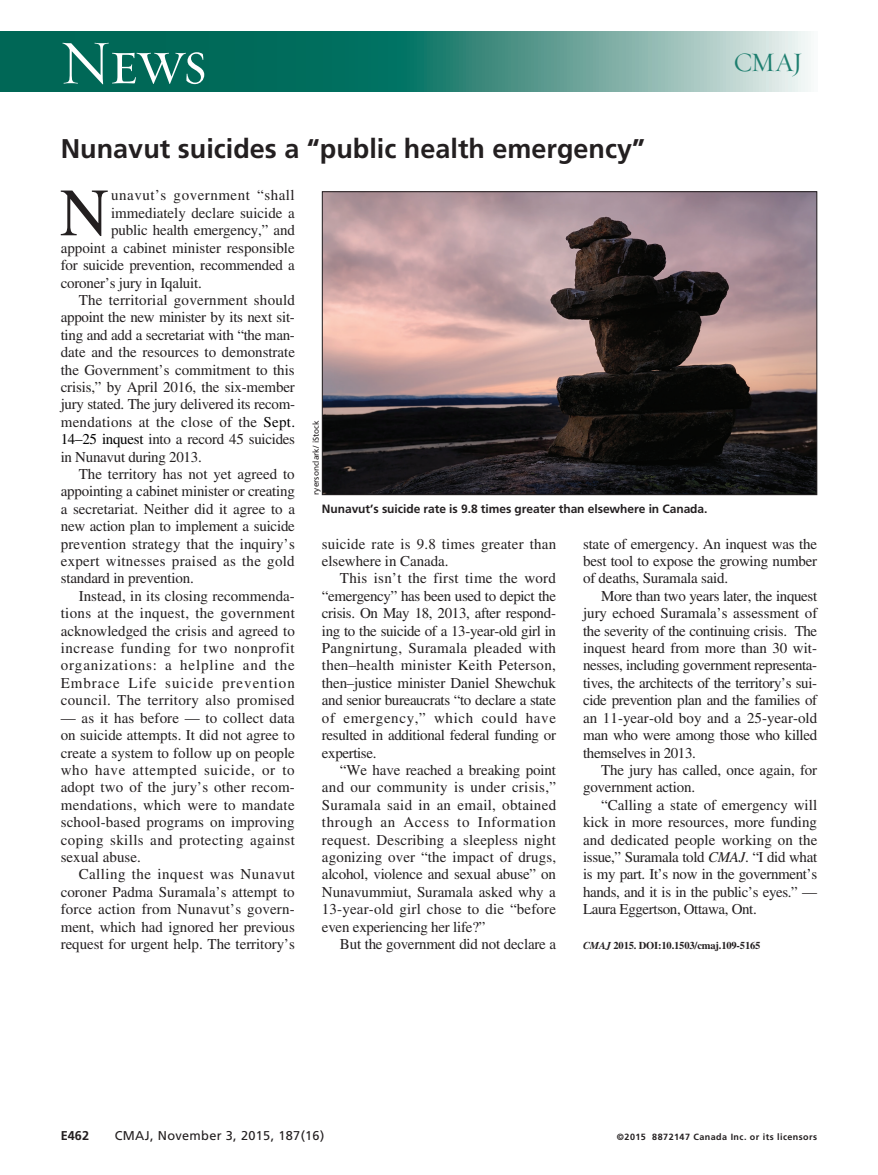
<style>
.page{position:relative;width:878px;height:1175px;background:#fff}
.page>*{position:absolute;margin:0;border:0;box-sizing:border-box;transform-origin:0 0}
.DC{font:67.5px "Times LT Std";color:#231f20}
.t1{font:63px "Requiem Display HTF Small Caps";color:#fff}
.Article_title{font:700 27px "Frutiger LT Std";color:#231f20}
.t2{font:27px "Requiem Display HTF Roman";color:#1d7e6f}
.DC-2{font:15px/17.4px "Times LT Std";color:#231f20;text-align:justify}
.DC-3{font:15px "Times LT Std";letter-spacing:-.02em;color:#231f20}
.DC-4{font:15px "Times LT Std";letter-spacing:.02em;color:#231f20}
.DC-5{font:15px "Times LT Std";letter-spacing:.025em;color:#231f20}
.DC-6{font:15px "Times LT Std";letter-spacing:.04em;color:#231f20}
.DC-7{font:15px "Times LT Std";letter-spacing:.055em;color:#231f20}
.DC-8{font:15px "Times LT Std";letter-spacing:.065em;color:#231f20}
.DC-9{font:15px "Times LT Std";letter-spacing:.045em;color:#231f20}
.DC-10{font:15px "Times LT Std";letter-spacing:.03em;color:#231f20}
.t3{font:12.75px "Frutiger LT Std";letter-spacing:.025em;color:#231f20}
.t4{font:700 12.75px "Frutiger LT Std";color:#231f20}
.Fig_caption{font:700 12px "Frutiger LT Std";letter-spacing:-.005em;color:#231f20}
.Article_id{font:700 10.5px "Times LT Std";letter-spacing:-.015em;color:#231f20}
.t5{font:700 9px "Frutiger LT Std";letter-spacing:.05em;color:#231f20}
.PC{font:8.25px "Frutiger LT Std";color:#231f20}
.s1{color:#000}
.s2{font-style:italic}
</style>
<div class="page">
<svg style="left:0;top:32px;width:811px;height:60px;background:#3e8d80"></svg>
<img style="left:324px;top:193px;width:491px;height:300px">
<div style="left:322px;top:191px;width:495px;height:304px;border:1px solid #231f20"></div>
<h2 class="t1" style="left:59px;top:26px;width:150px">News</h2>
<h3 class="t2" style="left:733px;top:46px;width:71px">CMAJ</h3>
<p class="Article_title" style="left:61px;top:133px;width:586px">Nunavut suicides a “public health emergency”</p>
<p class="DC" style="left:60px;top:175px;width:50px">N</p>
<p class="DC-2" style="left:111px;top:187px;width:185px">unavut’s government “shall immediately declare suicide a public health emergency,” and</p>
<p class="DC-2" style="left:61px;top:239px;width:235px">appoint a cabinet minister responsible</p>
<p class="DC-2" style="left:61px;top:256px;width:235px">for suicide prevention, recommended a</p>
<p class="DC-2" style="left:61px;top:274px;width:143px">coroner’s jury in Iqaluit.</p>
<p class="DC-2" style="left:79px;top:291px;width:218px">The territorial government should</p>
<p class="DC-3" style="left:61px;top:309px;width:236px">appoint the new minister by its next sit-</p>
<p class="DC-3" style="left:61px;top:326px;width:235px">ting and add a secretariat with “the man-</p>
<p class="DC-2" style="left:61px;top:343px;width:236px">date and the resources to demonstrate</p>
<p class="DC-2" style="left:61px;top:361px;width:235px">the Government’s commitment to this</p>
<p class="DC-2" style="left:61px;top:378px;width:235px">crisis,” by April 2016, the six-member</p>
<p class="DC-3" style="left:61px;top:396px;width:236px">jury stated. The jury delivered its recom-</p>
<p class="DC-4" style="left:61px;top:413px;width:236px">mendations at the close of the <span class="s1">Sept.</span></p>
<p class="DC-3" style="left:61px;top:431px;width:236px"><span class="s1">14–25 inquest</span> into a record 45 suicides</p>
<p class="DC-3" style="left:61px;top:448px;width:142px">in Nunavut during 2013.</p>
<p class="DC-2" style="left:79px;top:465px;width:217px">The territory has not yet agreed to</p>
<p class="DC-2" style="left:61px;top:482px;width:236px">appointing a cabinet minister or creating</p>
<p class="DC-2" style="left:61px;top:500px;width:236px">a secretariat. Neither did it agree to a</p>
<p class="DC-2" style="left:61px;top:517px;width:236px">new action plan to implement a suicide</p>
<p class="DC-2" style="left:61px;top:535px;width:236px">prevention strategy that the inquiry’s</p>
<p class="DC-4" style="left:61px;top:552px;width:235px">expert witnesses praised as the gold</p>
<p class="DC-2" style="left:61px;top:569px;width:134px">standard in prevention.</p>
<p class="DC-2" style="left:79px;top:587px;width:218px">Instead, in its closing recommenda-</p>
<p class="DC-4" style="left:61px;top:605px;width:236px">tions at the inquest, the government</p>
<p class="DC-2" style="left:61px;top:622px;width:236px">acknowledged the crisis and agreed to</p>
<p class="DC-6" style="left:61px;top:639px;width:235px">increase funding for two nonprofit</p>
<p class="DC-7" style="left:61px;top:657px;width:235px">organizations: a helpline and the</p>
<p class="DC-8" style="left:61px;top:674px;width:235px">Embrace Life suicide prevention</p>
<p class="DC-4" style="left:61px;top:692px;width:235px">council. The territory also promised</p>
<p class="DC-2" style="left:61px;top:709px;width:235px">— as it has before — to collect data</p>
<p class="DC-2" style="left:61px;top:726px;width:235px">on suicide attempts. It did not agree to</p>
<p class="DC-2" style="left:61px;top:743px;width:236px">create a system to follow up on people</p>
<p class="DC-9" style="left:61px;top:761px;width:235px">who have attempted suicide, or to</p>
<p class="DC-2" style="left:61px;top:778px;width:236px">adopt two of the jury’s other recom-</p>
<p class="DC-4" style="left:61px;top:796px;width:235px">mendations, which were to mandate</p>
<p class="DC-2" style="left:61px;top:813px;width:235px">school-based programs on improving</p>
<p class="DC-5" style="left:61px;top:831px;width:236px">coping skills and protecting against</p>
<p class="DC-2" style="left:61px;top:848px;width:81px">sexual abuse.</p>
<p class="DC-10" style="left:79px;top:866px;width:217px">Calling the inquest was Nunavut</p>
<p class="DC-2" style="left:61px;top:883px;width:235px">coroner Padma Suramala’s attempt to</p>
<p class="DC-2" style="left:61px;top:900px;width:235px">force action from Nunavut’s govern-</p>
<p class="DC-2" style="left:61px;top:917px;width:235px">ment, which had ignored her previous</p>
<p class="DC-2" style="left:61px;top:935px;width:235px">request for urgent help. The territory’s</p>
<p class="PC" style="left:311px;top:495px;width:76px;rotate:-90deg">ryersonclark/ iStock</p>
<p class="Fig_caption" style="left:322px;top:502px;width:387px">Nunavut’s suicide rate is 9.8 times greater than elsewhere in Canada.</p>
<p class="DC-2" style="left:322px;top:535px;width:236px">suicide rate is 9.8 times greater than elsewhere in Canada.</p>
<p class="DC-2" style="left:322px;top:569px;width:236px;text-indent:18px">This isn’t the first time the word “emergency” has been used to depict the crisis. On May 18, 2013, after respond&shy;ing to the suicide of a 13-year-old girl in Pangnirtung, Suramala pleaded with then–health minister Keith Peterson, then–justice minister Daniel Shewchuk and senior bureaucrats “to declare a state of emergency,” which could have resulted in additional federal funding or expertise.</p>
<p class="DC-2" style="left:322px;top:761px;width:236px;text-indent:18px">“We have reached a breaking point and our community is under crisis,” Suramala said in an email, obtained through an Access to Information request. Describing a sleepless night agonizing over “the impact of drugs, alcohol, violence and sexual abuse” on Nunavummiut, Suramala asked why a 13-year-old girl chose to die “before even experiencing her life?”</p>
<p class="DC-2" style="left:340px;top:935px;width:218px">But the government did not declare a</p>
<p class="DC-2" style="left:583px;top:535px;width:236px">state of emergency. An inquest was the best tool to expose the growing number of deaths, Suramala said.</p>
<p class="DC-2" style="left:583px;top:587px;width:236px;text-indent:18px">More than two years later, the inquest jury echoed Suramala’s assessment of the severity of the continuing crisis. The inquest heard from more than 30 wit&shy;nesses, including government representa&shy;tives, the architects of the territory’s sui&shy;cide prevention plan and the families of an 11-year-old boy and a 25-year-old man who were among those who killed themselves in 2013.</p>
<p class="DC-2" style="left:583px;top:761px;width:236px;text-indent:18px">The jury has called, once again, for government action.</p>
<p class="DC-2" style="left:583px;top:796px;width:236px;text-indent:18px">“Calling a state of emergency will kick in more resources, more funding and dedicated people working on the issue,” Suramala told <span class="s2">CMAJ</span>. “I did what is my part. It’s now in the government’s hands, and it is in the public’s eyes.” — Laura Eggertson, Ottawa, Ont.</p>
<p class="Article_id" style="left:583px;top:939px;width:179px"><span class="s2">CMAJ</span> 2015. DOI:10.1503/cmaj.109-5165</p>
<p class="t4" style="left:61px;top:1127px;width:30px">E462</p>
<p class="t3" style="left:115px;top:1127px;width:211px">CMAJ, November 3, 2015, 187(16)</p>
<p class="t5" style="left:617px;top:1131px;width:202px">©2015 8872147 Canada Inc. or its licensors</p>
</div>
